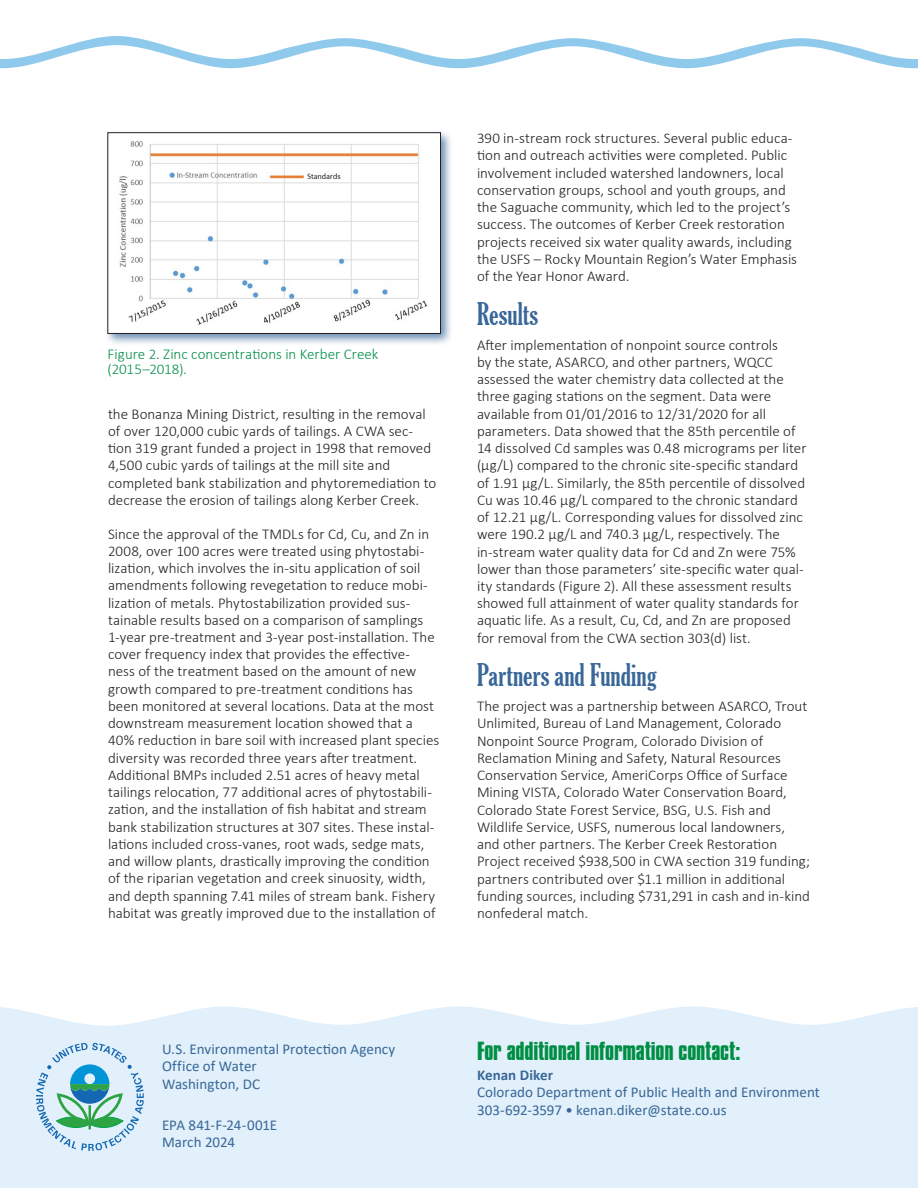
<style>
.page{position:relative;width:918px;height:1188px;background:#fff}
.page>*{position:absolute;margin:0;border:0;box-sizing:border-box;transform-origin:0 0}
.subhead_1{font:extra-condensed 30px "Gloucester";letter-spacing:.005em;color:#396798}
.addl_info_contact{font:700 22.5px "Compacta BT";letter-spacing:-.01em;color:#008e45}
.body_text{font:300 15px/17.2px "Calibri";color:#231f20}
.publication_info{font:15px "Calibri";color:#396798}
.t1{font:300 15px/15px "Calibri";color:#008e45}
.publication_info_bold{font:700 15px "Calibri";letter-spacing:.005em;color:#396798}
</style>
<div class="page">
<svg style="left:0;top:36px;width:918px;height:32px"></svg>
<div style="left:0;top:1006px;width:918px;height:182px;background:#e1f0fa"></div>
<div style="left:104px;top:129px;width:349px;height:217px;background:#396798;opacity:.75"></div>
<img style="left:110px;top:135px;width:323px;height:197px">
<div style="left:108px;top:133px;width:333px;height:201px;border:1px solid #231f20"></div>
<svg style="left:36px;top:1043px;width:108px;height:108px;background:#add5dd"></svg>
<p class="t1" style="left:108px;top:346px;width:272px">Figure 2. Zinc concentrations in Kerber Creek (2015–2018).</p>
<p class="body_text" style="left:108px;top:405px;width:330px">the Bonanza Mining District, resulting in the removal of over 120,000 cubic yards of tailings. A CWA sec&shy;tion 319 grant funded a project in 1998 that removed 4,500 cubic yards of tailings at the mill site and completed bank stabilization and phytoremediation to decrease the erosion of tailings along Kerber Creek.</p>
<p class="body_text" style="left:108px;top:525px;width:333px">Since the approval of the TMDLs for Cd, Cu, and Zn in 2008, over 100 acres were treated using phytostabi&shy;lization, which involves the in-situ application of soil amendments following revegetation to reduce mobi&shy;lization of metals. Phytostabilization provided sus&shy;tainable results based on a comparison of samplings 1-year pre-treatment and 3-year post-installation. The cover frequency index that provides the effective&shy;ness of the treatment based on the amount of new growth compared to pre-treatment conditions has been monitored at several locations. Data at the most downstream measurement location showed that a 40% reduction in bare soil with increased plant species diversity was recorded three years after treatment.<br>Additional BMPs included 2.51 acres of heavy metal tailings relocation, 77 additional acres of phytostabili&shy;zation, and the installation of fish habitat and stream bank stabilization structures at 307 sites. These instal&shy;lations included cross-vanes, root wads, sedge mats, and willow plants, drastically improving the condition of the riparian vegetation and creek sinuosity, width, and depth spanning 7.41 miles of stream bank. Fishery habitat was greatly improved due to the installation of</p>
<p class="body_text" style="left:477px;top:130px;width:322px">390 in-stream rock structures. Several public educa&shy;tion and outreach activities were completed. Public involvement included watershed landowners, local conservation groups, school and youth groups, and the Saguache community, which led to the project’s success. The outcomes of Kerber Creek restoration projects received six water quality awards, including the USFS – Rocky Mountain Region’s Water Emphasis of the Year Honor Award.</p>
<h2 class="subhead_1" style="left:477px;top:297px;width:63px">Results</h2>
<p class="body_text" style="left:477px;top:336px;width:331px">After implementation of nonpoint source controls<br>by the state, ASARCO, and other partners, WQCC assessed the water chemistry data collected at the three gaging stations on the segment. Data were available from 01/01/2016 to 12/31/2020 for all parameters. Data showed that the 85th percentile of 14 dissolved Cd samples was 0.48 micrograms per liter (μg/L) compared to the chronic site-specific standard of 1.91 μg/L. Similarly, the 85th percentile of dissolved Cu was 10.46 μg/L compared to the chronic standard of 12.21 μg/L. Corresponding values for dissolved zinc were 190.2 μg/L and 740.3 μg/L, respectively. The in-stream water quality data for Cd and Zn were 75% lower than those parameters’ site-specific water qual&shy;ity standards (Figure 2). All these assessment results showed full attainment of water quality standards for aquatic life. As a result, Cu, Cd, and Zn are proposed for removal from the CWA section 303(d) list.</p>
<h2 class="subhead_1" style="left:477px;top:658px;width:181px">Partners and Funding</h2>
<p class="body_text" style="left:477px;top:697px;width:335px">The project was a partnership between ASARCO, Trout Unlimited, Bureau of Land Management, Colorado Nonpoint Source Program, Colorado Division of Reclamation Mining and Safety, Natural Resources Conservation Service, AmeriCorps Office of Surface Mining VISTA, Colorado Water Conservation Board, Colorado State Forest Service, BSG, U.S. Fish and Wildlife Service, USFS, numerous local landowners, and other partners. The Kerber Creek Restoration Project received $938,500 in CWA section 319 funding; partners contributed over $1.1 million in additional funding sources, including $731,291 in cash and in-kind nonfederal match.</p>
<p class="publication_info" style="left:162px;top:1039px;width:235px">U.S. Environmental Protection Agency</p>
<p class="publication_info" style="left:162px;top:1056px;width:96px">Office of Water</p>
<p class="publication_info" style="left:162px;top:1073px;width:100px">Washington, DC</p>
<p class="publication_info" style="left:162px;top:1114px;width:117px">EPA 841-F-24-001E</p>
<p class="publication_info" style="left:162px;top:1132px;width:74px">March 2024</p>
<p class="addl_info_contact" style="left:477px;top:1037px;width:265px">For additional information contact:</p>
<p class="publication_info_bold" style="left:477px;top:1065px;width:78px">Kenan Diker</p>
<p class="publication_info" style="left:477px;top:1082px;width:345px">Colorado Department of Public Health and Environment</p>
<p class="publication_info" style="left:477px;top:1099px;width:251px">303-692-3597 • kenan.diker@state.co.us</p>
</div>
